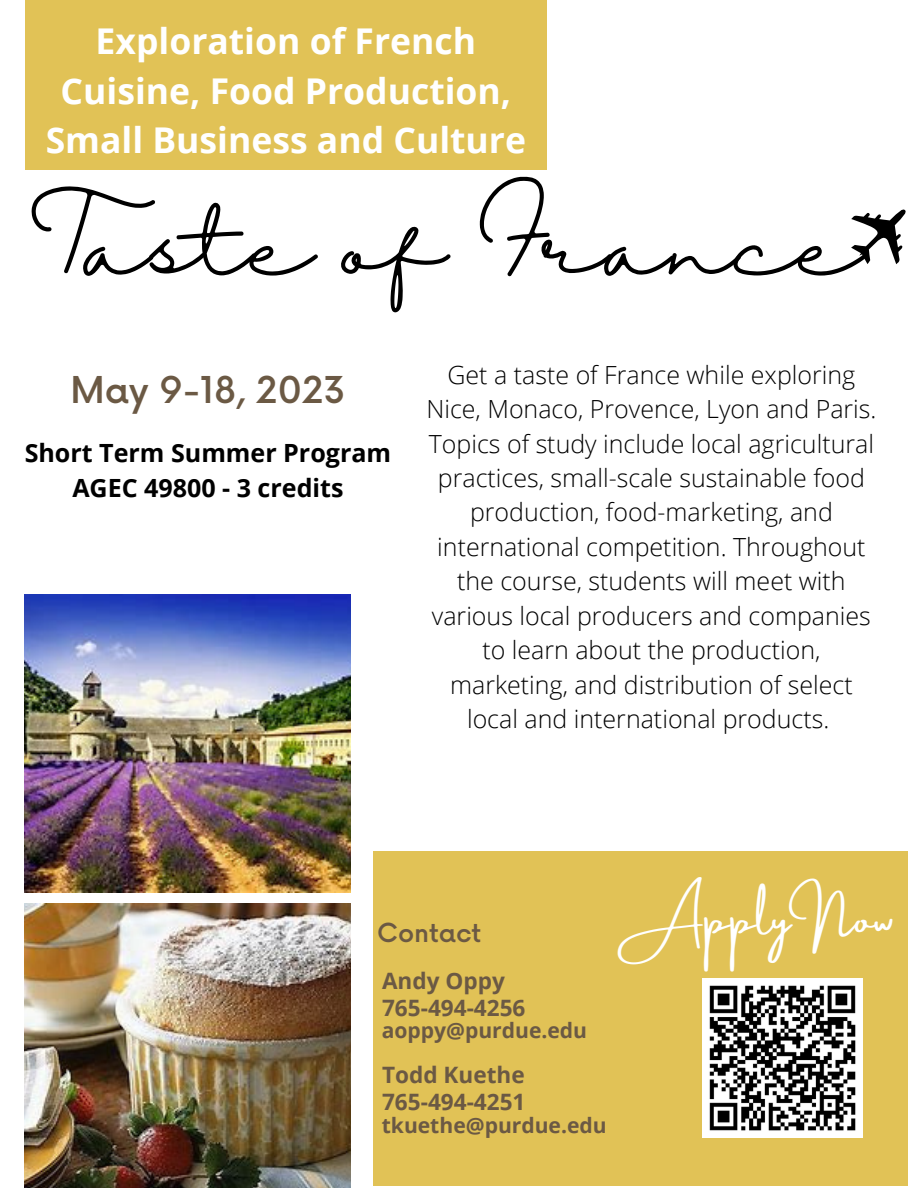
<style>
.page{position:relative;width:918px;height:1188px;background:#fff}
.page>*{position:absolute;margin:0;border:0;box-sizing:border-box;transform-origin:0 0}
.t1{font:78.6px "Halimun";color:#000}
.t2{font:38.7px "Amsterdam Three";color:#fff}
.t3{font:500 36px "Now";color:#6b5944}
.t4{font:700 35.55px/49.5px "Open Sans";color:#fff;text-align:center}
.t5{font:500 25.65px "Now";color:#6b5944}
.t6{font:300 25.05px/34.5px "Open Sans";color:#000;text-align:center}
.t7{font:700 25.05px/34.5px "Open Sans";color:#000;text-align:center}
.t8{font:700 22.65px "Open Sans";color:#6b5944}
.t9{font:700 21.15px "Open Sans";color:#6b5944}
</style>
<div class="page">
<img style="left:25px;top:594px;width:326px;height:298px">
<img style="left:25px;top:903px;width:326px;height:285px">
<div style="left:374px;top:851px;width:534px;height:335px;background:#e1c256"></div>
<svg style="left:851px;top:209px;width:55px;height:55px"></svg>
<div style="left:25px;top:0;width:522px;height:169px;background:#e1c256"></div>
<img style="left:703px;top:978px;width:159px;height:160px">
<h3 class="t4" style="left:46px;top:16px;width:482px">Exploration of French<br>Cuisine, Food Production,<br>Small Business and Culture</h3>
<h1 class="t1" style="left:49px;top:202px;width:815px">Taste of France</h1>
<h3 class="t3" style="left:70px;top:370px;width:277px">May 9-18, 2023</h3>
<p class="t7" style="left:25px;top:435px;width:368px">Short Term Summer Program<br>AGEC 49800 - 3 credits</p>
<p class="t6" style="left:426px;top:357px;width:452px">Get a taste of France while exploring Nice, Monaco, Provence, Lyon and Paris.<br>Topics of study include local agricultural practices, small-scale sustainable food production, food-marketing, and international competition. Throughout the course, students will meet with various local producers and companies to learn about the production, marketing, and distribution of select local and international products.</p>
<p class="t5" style="left:377px;top:919px;width:106px">Contact</p>
<p class="t8" style="left:382px;top:965px;width:124px">Andy Oppy</p>
<p class="t8" style="left:382px;top:992px;width:145px">765-494-4256</p>
<p class="t9" style="left:382px;top:1016px;width:207px">aoppy@purdue.edu</p>
<p class="t8" style="left:382px;top:1059px;width:144px">Todd Kuethe</p>
<p class="t8" style="left:382px;top:1086px;width:145px">765-494-4251</p>
<p class="t9" style="left:382px;top:1110px;width:226px">tkuethe@purdue.edu</p>
<h2 class="t2" style="left:636px;top:898px;width:259px">Apply Now</h2>
</div>
